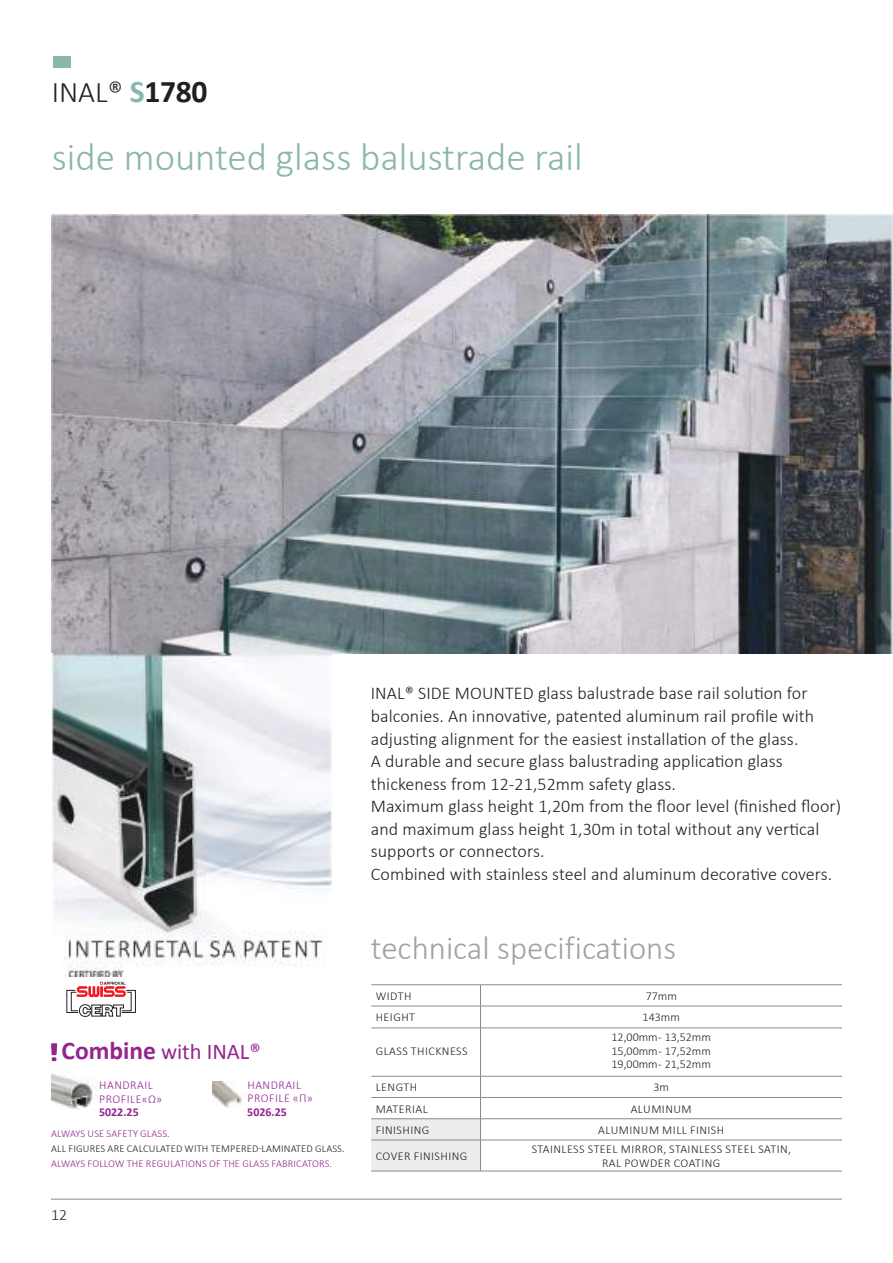
<style>
.page{position:relative;width:893px;height:1263px;background:#fff}
.page>*{position:absolute;margin:0;border:0;box-sizing:border-box;transform-origin:0 0}
.t1{font:300 39px "Calibri";color:#8ab6ad}
.t2{font:300 33px "Calibri";color:#a0a1a3}
.t3{font:300 30px "Calibri";color:#241f1f}
.t4{font:22.5px "Calibri";color:#94258f}
.t5{font:300 18px/22.5px "Calibri";letter-spacing:.005em;color:#241f1f}
.t6{font:300 15.75px "Calibri";color:#241f1f}
.t7{font:300 12px/13.5px "Calibri";letter-spacing:.04em;color:#241f1f;text-align:justify}
.t8{font:300 12px/13.5px "Calibri";letter-spacing:.04em;color:#94258f}
.t9{font:700 12px "Calibri";color:#94258f}
.t10{font:300 10.5px "Calibri";letter-spacing:.015em;color:#94258f}
.t11{font:300 10.5px "Calibri";letter-spacing:.015em;color:#241f1f}
.s1{font-weight:700;font-size:31.65px;color:#8ab6ad}
.s2{font-weight:700;font-size:31.65px}
.s3{font-weight:700;font-size:25.5px}
</style>
<div class="page">
<hr style="left:51px;top:1199px;width:791px;height:1px;background:#89898b">
<img style="left:51px;top:214px;width:842px;height:440px">
<div style="left:53px;top:57px;width:18px;height:11px;background:#8ab6ad"></div>
<div style="left:67px;top:990px;width:69px;height:23px;border:1px solid #241f1f"></div>
<div style="left:71px;top:992px;width:60px;height:19px;border:1px solid #241f1f"></div>
<svg style="left:74px;top:981px;width:55px;height:36px"></svg>
<img style="left:51px;top:654px;width:281px;height:322px">
<svg style="left:51px;top:1043px;width:6px;height:18px"></svg>
<img style="left:52px;top:1074px;width:41px;height:35px">
<img style="left:213px;top:1081px;width:29px;height:26px">
<hr style="left:371px;top:984px;width:109px;height:1px;background:#89898b">
<hr style="left:480px;top:984px;width:362px;height:1px;background:#89898b">
<hr style="left:371px;top:1006px;width:109px;height:1px;background:#89898b">
<hr style="left:480px;top:1006px;width:362px;height:1px;background:#89898b">
<svg style="left:480px;top:985px;width:1px;height:43px"></svg>
<hr style="left:371px;top:1028px;width:109px;height:1px;background:#89898b">
<hr style="left:480px;top:1028px;width:362px;height:1px;background:#89898b">
<hr style="left:480px;top:1028px;width:1px;height:48px;background:#89898b">
<hr style="left:480px;top:1076px;width:362px;height:1px;background:#89898b">
<hr style="left:480px;top:1097px;width:362px;height:1px;background:#89898b">
<hr style="left:480px;top:1118px;width:362px;height:1px;background:#89898b">
<svg style="left:371px;top:1076px;width:110px;height:95px"></svg>
<hr style="left:371px;top:1140px;width:109px;height:1px;background:#89898b">
<hr style="left:480px;top:1140px;width:362px;height:1px;background:#89898b">
<hr style="left:480px;top:1140px;width:1px;height:31px;background:#89898b">
<hr style="left:371px;top:1171px;width:109px;height:1px;background:#89898b">
<hr style="left:480px;top:1171px;width:362px;height:1px;background:#89898b">
<h3 class="t3" style="left:52px;top:73px;width:157px">INAL® <span class="s1">S</span><span class="s2">1780</span></h3>
<h1 class="t1" style="left:52px;top:133px;width:532px">side mounted glass balustrade rail</h1>
<p class="t4" style="left:62px;top:1036px;width:201px"><span class="s3">Combine</span> with ΙΝΑL®</p>
<p class="t8" style="left:99px;top:1078px;width:64px">HANDRAIL<br>PROFILE«Ω»</p>
<p class="t9" style="left:99px;top:1107px;width:41px">5022.25</p>
<p class="t8" style="left:248px;top:1078px;width:67px">HANDRAIL<br>PROFILE «Π»</p>
<p class="t9" style="left:247px;top:1107px;width:41px">5026.25</p>
<p class="t10" style="left:51px;top:1127px;width:120px">ALWAYS USE SAFETY GLASS.</p>
<p class="t11" style="left:51px;top:1142px;width:295px">ALL FIGURES ARE CALCULATED WITH TEMPERED-LAMINATED GLASS.</p>
<p class="t10" style="left:51px;top:1157px;width:282px">ALWAYS FOLLOW THE REGULATIONS OF THE GLASS FABRICATORS.</p>
<p class="t6" style="left:51px;top:1208px;width:17px">12</p>
<p class="t5" style="left:371px;top:682px;width:472px">INAL® SIDE MOUNTED glass balustrade base rail solution for balconies. An innovative, patented aluminum rail profile with adjusting alignment for the easiest installation of the glass.<br>A durable and secure glass balustrading application glass thickeness from 12-21,52mm safety glass.<br>Maximum glass height 1,20m from the floor level (finished floor) and maximum glass height 1,30m in total without any vertical supports or connectors.<br>Combined with stainless steel and aluminum decorative covers.</p>
<h2 class="t2" style="left:371px;top:928px;width:307px">technical specifications</h2>
<p class="t7" style="left:376px;top:989px;width:37px">WIDTH</p>
<p class="t7" style="left:646px;top:989px;width:33px">77mm</p>
<p class="t7" style="left:376px;top:1010px;width:41px">HEIGHT</p>
<p class="t7" style="left:643px;top:1010px;width:39px">143mm</p>
<p class="t7" style="left:376px;top:1044px;width:93px">GLASS THICKNESS</p>
<p class="t7" style="left:611px;top:1030px;width:101px">12,00mm - 13,52mm 15,00mm - 17,52mm 19,00mm - 21,52mm</p>
<p class="t7" style="left:376px;top:1080px;width:43px">LENGTH</p>
<p class="t7" style="left:653px;top:1080px;width:17px">3m</p>
<p class="t7" style="left:376px;top:1102px;width:54px">MATERIAL</p>
<p class="t7" style="left:631px;top:1102px;width:62px">ALUMINUM</p>
<p class="t7" style="left:376px;top:1123px;width:55px">FINISHING</p>
<p class="t7" style="left:598px;top:1123px;width:128px">ALUMINUM MILL FINISH</p>
<p class="t7" style="left:376px;top:1149px;width:93px">COVER FINISHING</p>
<p class="t7" style="left:532px;top:1142px;width:261px;text-align:center">STAINLESS STEEL MIRROR, STAINLESS STEEL SATIN,<br>RAL POWDER COATING</p>
</div>
